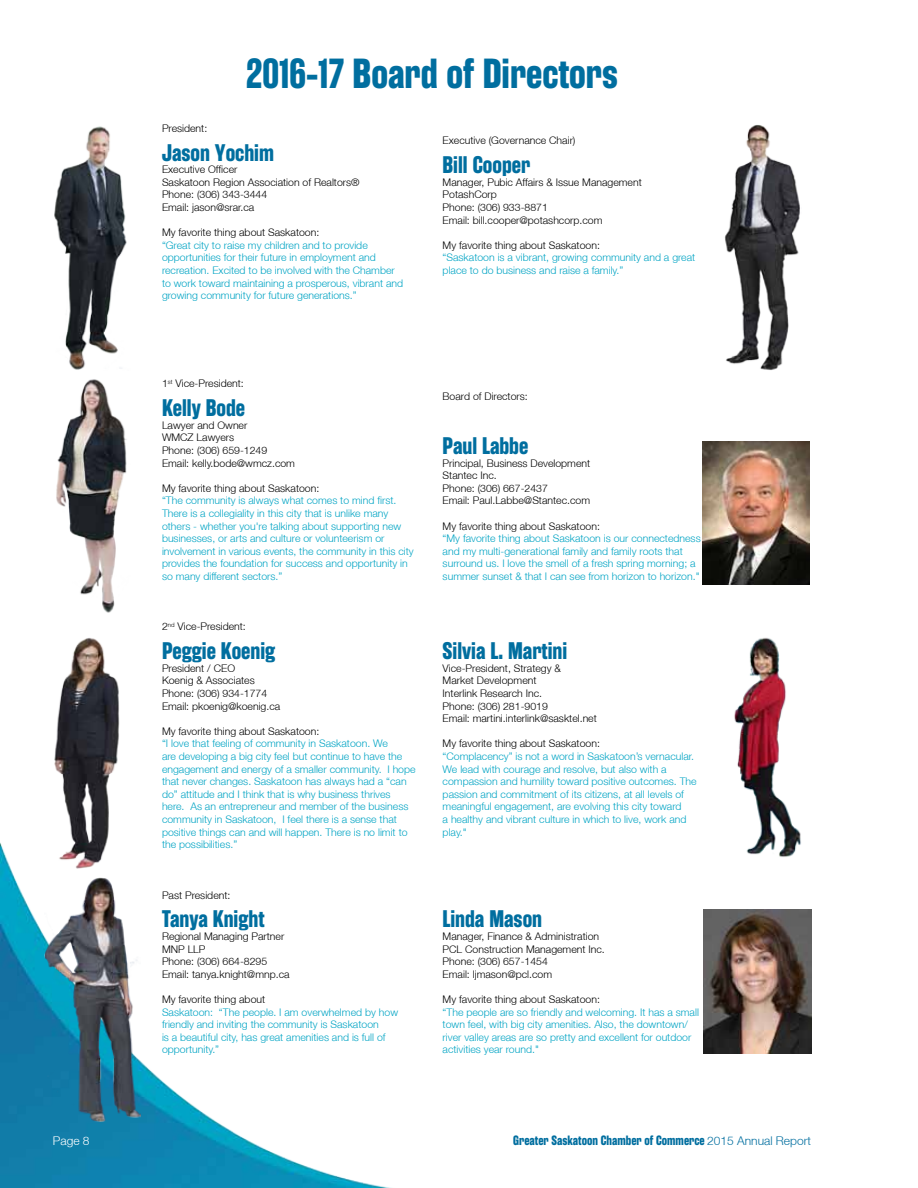
<style>
.page{position:relative;width:918px;height:1188px;background:#fff}
.page>*{position:absolute;margin:0;border:0;box-sizing:border-box;transform-origin:0 0}
.t1{font:700 42px "Rama Gothic E";color:#006e9f}
.t2{font:700 24px "Rama Gothic E";color:#006e9f}
.t3{font:700 13.5px "Rama Gothic E";color:#006e9f}
.t4{font:300 12px "Helvetica Neue LT";color:#fff}
.t5{font:300 10.5px/12.6px "Helvetica Neue LT";color:#00a4c4}
.t6{font:300 10.5px/12.6px "Helvetica Neue LT";color:#000}
.s1{font-family:"Helvetica Neue LT";font-weight:300;font-size:12px}
</style>
<div class="page">
<img style="left:0;top:842px;width:392px;height:346px">
<img style="left:44px;top:877px;width:97px;height:244px">
<img style="left:734px;top:637px;width:67px;height:220px">
<img style="left:54px;top:126px;width:73px;height:244px">
<img style="left:56px;top:379px;width:71px;height:234px">
<img style="left:724px;top:125px;width:76px;height:245px">
<img style="left:53px;top:638px;width:69px;height:231px">
<img style="left:702px;top:441px;width:108px;height:144px">
<img style="left:703px;top:910px;width:108px;height:144px">
<h1 class="t1" style="left:246px;top:49px;width:373px">2016-17 Board of Directors</h1>
<p class="t6" style="left:162px;top:121px;width:47px">President:</p>
<h2 class="t2" style="left:162px;top:139px;width:113px">Jason Yochim</h2>
<p class="t6" style="left:162px;top:163px;width:199px">Executive Officer<br>Saskatoon Region Association of Realtors®<br>Phone: (306) 343-3444<br>Email: jason@srar.ca</p>
<p class="t6" style="left:162px;top:226px;width:159px">My favorite thing about Saskatoon:</p>
<p class="t5" style="left:162px;top:238px;width:243px">“Great city to raise my children and to provide opportunities for their future in employment and recreation. Excited to be involved with the Chamber to work toward maintaining a prosperous, vibrant and growing community for future generations.”</p>
<p class="t6" style="left:443px;top:134px;width:134px">Executive (Governance Chair)</p>
<h2 class="t2" style="left:443px;top:151px;width:89px">Bill Cooper</h2>
<p class="t6" style="left:443px;top:175px;width:201px">Manager, Pubic Affairs &amp; Issue Management<br>PotashCorp<br>Phone: (306) 933-8871<br>Email: bill.cooper@potashcorp.com</p>
<p class="t6" style="left:443px;top:238px;width:159px">My favorite thing about Saskatoon:</p>
<p class="t5" style="left:443px;top:251px;width:254px">“Saskatoon is a vibrant, growing community and a great place to do business and raise a family.”</p>
<p class="t6" style="left:162px;top:377px;width:83px">1<sup>st</sup> Vice-President:</p>
<h2 class="t2" style="left:162px;top:394px;width:85px">Kelly Bode</h2>
<p class="t6" style="left:162px;top:418px;width:135px">Lawyer and Owner<br>WMCZ Lawyers<br>Phone: (306) 659-1249<br>Email: kelly.bode@wmcz.com</p>
<p class="t6" style="left:162px;top:481px;width:159px">My favorite thing about Saskatoon:</p>
<p class="t5" style="left:162px;top:494px;width:253px">“The community is always what comes to mind first.<br>There is a collegiality in this city that is unlike many others - whether you're talking about supporting new businesses, or arts and culture or volunteerism or involvement in various events, the community in this city provides the foundation for success and opportunity in so many different sectors.”</p>
<p class="t6" style="left:162px;top:620px;width:85px">2<sup>nd</sup> Vice-President:</p>
<h2 class="t2" style="left:162px;top:637px;width:115px">Peggie Koenig</h2>
<p class="t6" style="left:162px;top:661px;width:120px">President / CEO<br>Koenig &amp; Associates<br>Phone: (306) 934-1774<br>Email: pkoenig@koenig.ca</p>
<p class="t6" style="left:162px;top:724px;width:159px">My favorite thing about Saskatoon:</p>
<p class="t5" style="left:162px;top:737px;width:255px">“I love that feeling of community in Saskatoon. We<br>are developing a big city feel but continue to have the engagement and energy of a smaller community. I hope that never changes. Saskatoon has always had a “can do” attitude and I think that is why business thrives here. As an entrepreneur and member of the business community in Saskatoon, I feel there is a sense that positive things can and will happen. There is no limit to the possibilities.”</p>
<p class="t6" style="left:162px;top:888px;width:70px">Past President:</p>
<h2 class="t2" style="left:162px;top:905px;width:104px">Tanya Knight</h2>
<p class="t6" style="left:162px;top:930px;width:129px">Regional Managing Partner<br>MNP LLP<br>Phone: (306) 664-8295<br>Email: tanya.knight@mnp.ca</p>
<p class="t6" style="left:162px;top:993px;width:105px">My favorite thing about</p>
<p class="t5" style="left:162px;top:1005px;width:238px">Saskatoon: “The people. I am overwhelmed by how friendly and inviting the community is Saskatoon<br>is a beautiful city, has great amenities and is full of opportunity.”</p>
<p class="t6" style="left:443px;top:390px;width:87px">Board of Directors:</p>
<h2 class="t2" style="left:443px;top:432px;width:87px">Paul Labbe</h2>
<p class="t6" style="left:443px;top:456px;width:149px">Principal, Business Development<br>Stantec Inc.<br>Phone: (306) 667-2437<br>Email: Paul.Labbe@Stantec.com</p>
<p class="t6" style="left:443px;top:519px;width:159px">My favorite thing about Saskatoon:</p>
<p class="t5" style="left:443px;top:532px;width:260px">“My favorite thing about Saskatoon is our connectedness and my multi-generational family and family roots that surround us. I love the smell of a fresh spring morning; a summer sunset &amp; that I can see from horizon to horizon."</p>
<h2 class="t2" style="left:443px;top:637px;width:126px">Silvia L. Martini</h2>
<p class="t6" style="left:443px;top:661px;width:156px">Vice-President, Strategy &amp;<br>Market Development<br>Interlink Research Inc.<br>Phone: (306) 281-9019<br>Email: martini.interlink@sasktel.net</p>
<p class="t6" style="left:443px;top:737px;width:159px">My favorite thing about Saskatoon:</p>
<p class="t5" style="left:443px;top:750px;width:255px">“Complacency” is not a word in Saskatoon’s vernacular.<br>We lead with courage and resolve, but also with a compassion and humility toward positive outcomes. The passion and commitment of its citizens, at all levels of meaningful engagement, are evolving this city toward<br>a healthy and vibrant culture in which to live, work and play."</p>
<h2 class="t2" style="left:443px;top:905px;width:101px">Linda Mason</h2>
<p class="t6" style="left:443px;top:930px;width:164px">Manager, Finance &amp; Administration<br>PCL Construction Management Inc.<br>Phone: (306) 657-1454<br>Email: ljmason@pcl.com</p>
<p class="t6" style="left:443px;top:993px;width:159px">My favorite thing about Saskatoon:</p>
<p class="t5" style="left:443px;top:1005px;width:258px">“The people are so friendly and welcoming. It has a small town feel, with big city amenities. Also, the downtown/ river valley areas are so pretty and excellent for outdoor activities year round."</p>
<p class="t4" style="left:53px;top:1133px;width:38px">Page 8</p>
<p class="t3" style="left:513px;top:1133px;width:299px">Greater Saskatoon Chamber of Commerce <span class="s1">2015 Annual Report</span></p>
</div>
